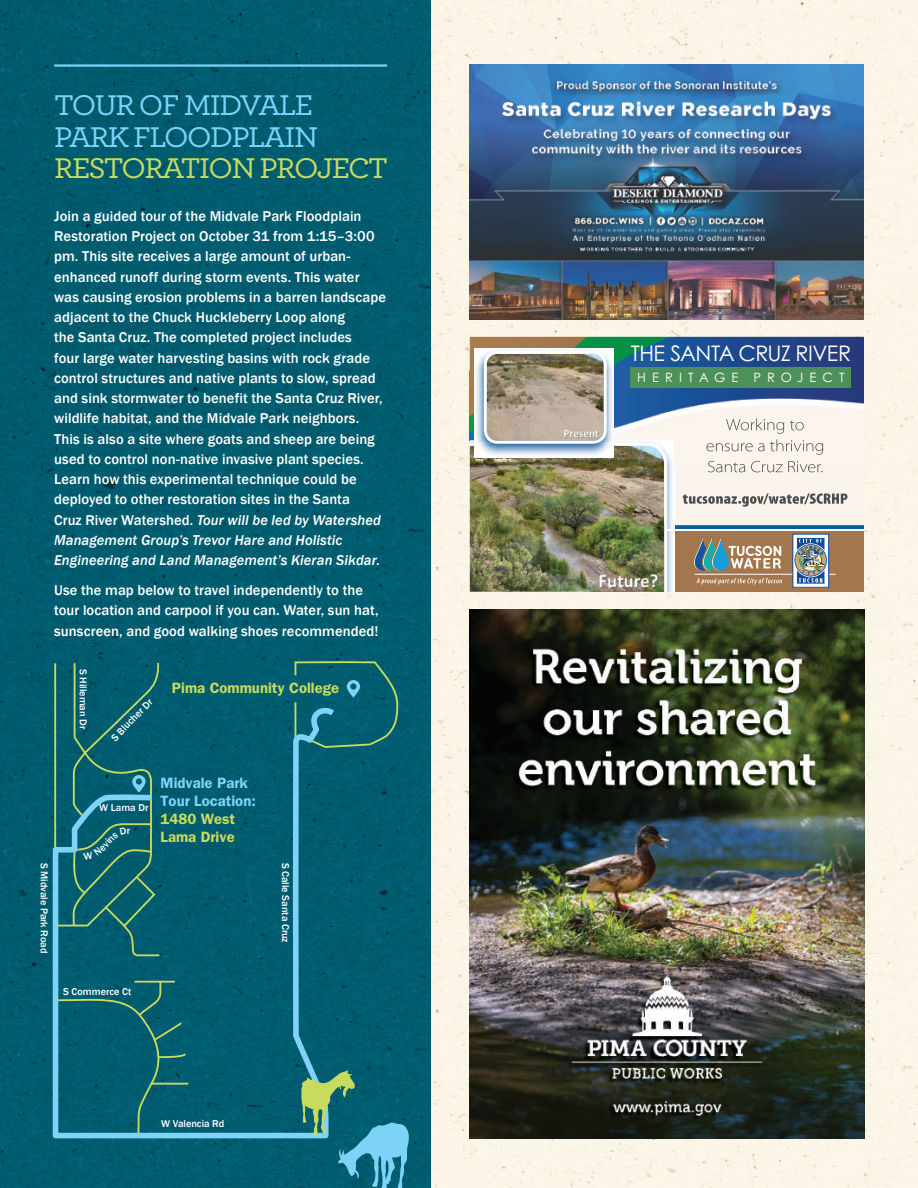
<style>
.page{position:relative;width:918px;height:1188px;background:#fff}
.page>*{position:absolute;margin:0;border:0;box-sizing:border-box;transform-origin:0 0}
.Heading_1{font:500 30px/31.5px "Archer";letter-spacing:-.05em;color:#7cd3f6;scale:1.05 1}
.t1{font:21.45px "Century Gothic";letter-spacing:-.025em;color:#fff}
.t2{font:600 14.85px/17.9px "Franklin Gothic S Si";color:#7fd3f6}
.t3{font:600 14.85px "Franklin Gothic S Si";color:#c8db5c}
.Body_Text_White{font:500 14.7px/20.2px "Franklin Gothic";letter-spacing:.005em;color:#fff}
.t4{font:12.9px "Century Gothic";letter-spacing:.47em;color:#fff}
.t5{font:500 10.2px "Franklin Gothic";color:#fff}
.s1{color:#c8db5c}
.s2{font-style:italic}
</style>
<div class="page">
<div style="left:430px;top:0;width:488px;height:275px;background:#fbf5e8"></div>
<div style="left:430px;top:275px;width:488px;height:442px;background:#fbf6e8"></div>
<div style="left:430px;top:717px;width:488px;height:471px;background:#fbf6e8"></div>
<img style="left:0;top:0;width:430px;height:336px">
<img style="left:0;top:336px;width:430px;height:418px">
<img style="left:0;top:754px;width:430px;height:434px">
<svg style="left:50px;top:707px;width:290px;height:432px;background:#076275"></svg>
<svg style="left:294px;top:661px;width:105px;height:88px;background:#126a76"></svg>
<svg style="left:301px;top:1070px;width:108px;height:118px;background:#2d8188"></svg>
<img style="left:470px;top:337px;width:394px;height:14px">
<img style="left:475px;top:348px;width:139px;height:3px">
<img style="left:470px;top:351px;width:394px;height:241px">
<hr style="left:666px;top:529px;width:198px;height:2px;background:#fff">
<img style="left:470px;top:65px;width:394px;height:255px">
<img style="left:470px;top:609px;width:394px;height:529px">
<hr style="left:54px;top:64px;width:333px;height:3px;background:#7cd3f6">
<svg style="left:54px;top:661px;width:107px;height:296px;background:#126973"></svg>
<p class="Heading_1" style="left:54px;top:88px;width:320px">TOUR OF MIDVALE<br>PARK FLOODPLAIN<br><span class="s1">RESTORATION PROJECT</span></p>
<p class="Body_Text_White" style="left:54px;top:206px;width:333px">Join a guided tour of the Midvale Park Floodplain Restoration Project on October 31 from 1:15–3:00 pm. This site receives a large amount of urban&shy;enhanced runoff during storm events. This water was causing erosion problems in a barren landscape adjacent to the Chuck Huckleberry Loop along<br>the Santa Cruz. The completed project includes<br>four large water harvesting basins with rock grade control structures and native plants to slow, spread and sink stormwater to benefit the Santa Cruz River, wildlife habitat, and the Midvale Park neighbors.<br>This is also a site where goats and sheep are being used to control non-native invasive plant species.<br>Learn how this experimental technique could be deployed to other restoration sites in the Santa<br>Cruz River Watershed. <span class="s2">Tour will be led by Watershed Management Group’s Trevor Hare and Holistic Engineering and Land Management’s Kieran Sikdar</span>.</p>
<p class="Body_Text_White" style="left:54px;top:580px;width:326px">Use the map below to travel independently to the tour location and carpool if you can. Water, sun hat, sunscreen, and good walking shoes recommended!</p>
<p class="t5" style="left:90px;top:669px;width:62px;rotate:90deg">S Hilleman Dr</p>
<p class="t5" style="left:108px;top:735px;width:56px;rotate:-46deg">S Blucher Dr</p>
<p class="t3" style="left:172px;top:679px;width:169px">Pima Community College</p>
<p class="t5" style="left:99px;top:802px;width:51px">W Lama Dr</p>
<p class="t2" style="left:161px;top:774px;width:97px">Midvale Park<br>Tour Location:<br><span class="s1">1480 West<br>Lama Drive</span></p>
<p class="t5" style="left:51px;top:863px;width:92px;rotate:90deg">S Midvale Park Road</p>
<p class="t5" style="left:292px;top:863px;width:82px;rotate:90deg">S Calle Santa Cruz</p>
<p class="t5" style="left:63px;top:985px;width:70px">S Commerce Ct</p>
<p class="t5" style="left:161px;top:1118px;width:65px">W Valencia Rd</p>
<p class="t1" style="left:631px;top:341px;width:222px">THE SANTA CRUZ RIVER</p>
<p class="t4" style="left:637px;top:370px;width:209px">HERITAGE PROJECT</p>
</div>
